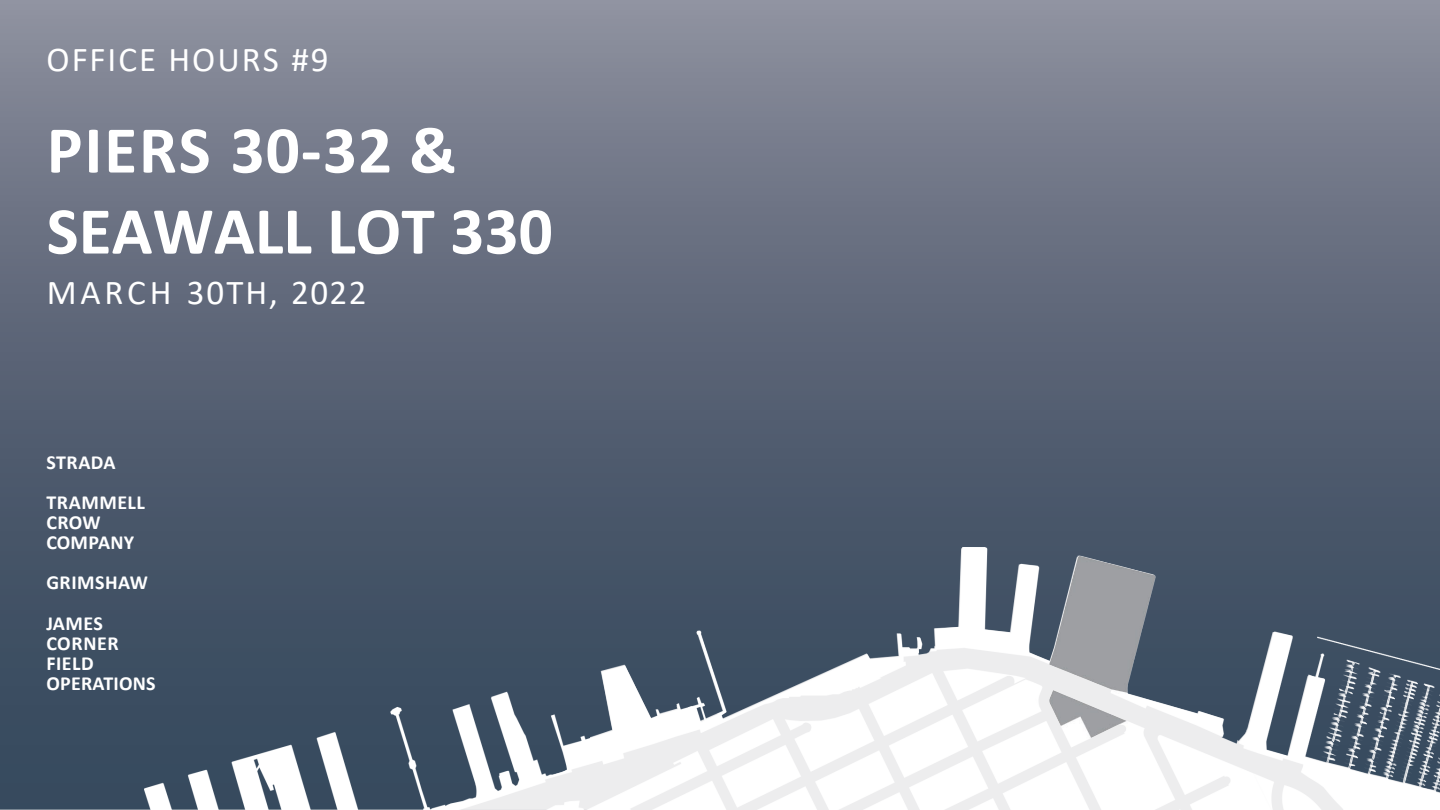
<style>
.page{position:relative;width:1440px;height:810px;background:#fff}
.page>*{position:absolute;margin:0;border:0;box-sizing:border-box;transform-origin:0 0}
.t1{font:700 67.5px/81px "Calibri";color:#fff}
.t2{font:35px "Calibri";letter-spacing:.055em;color:#fff}
.t3{font:700 20px/20px "Calibri";letter-spacing:.02em;color:#fff}
</style>
<div class="page">
<img style="left:0;top:0;width:1440px;height:810px">
<img style="left:145px;top:547px;width:1295px;height:263px">
<h2 class="t2" style="left:46px;top:35px;width:284px">OFFICE HOURS #9</h2>
<h2 class="t1" style="left:47px;top:109px;width:508px">PIERS 30-32 &amp;<br>SEAWALL LOT 330</h2>
<h2 class="t2" style="left:47px;top:268px;width:321px">MARCH 30TH, 2022</h2>
<p class="t3" style="left:46px;top:452px;width:71px">STRADA</p>
<p class="t3" style="left:46px;top:492px;width:100px">TRAMMELL<br>CROW<br>COMPANY</p>
<p class="t3" style="left:46px;top:572px;width:103px">GRIMSHAW</p>
<p class="t3" style="left:46px;top:613px;width:74px">JAMES<br>CORNER<br>FIELD</p>
<p class="t3" style="left:46px;top:673px;width:111px">OPERATIONS</p>
</div>
